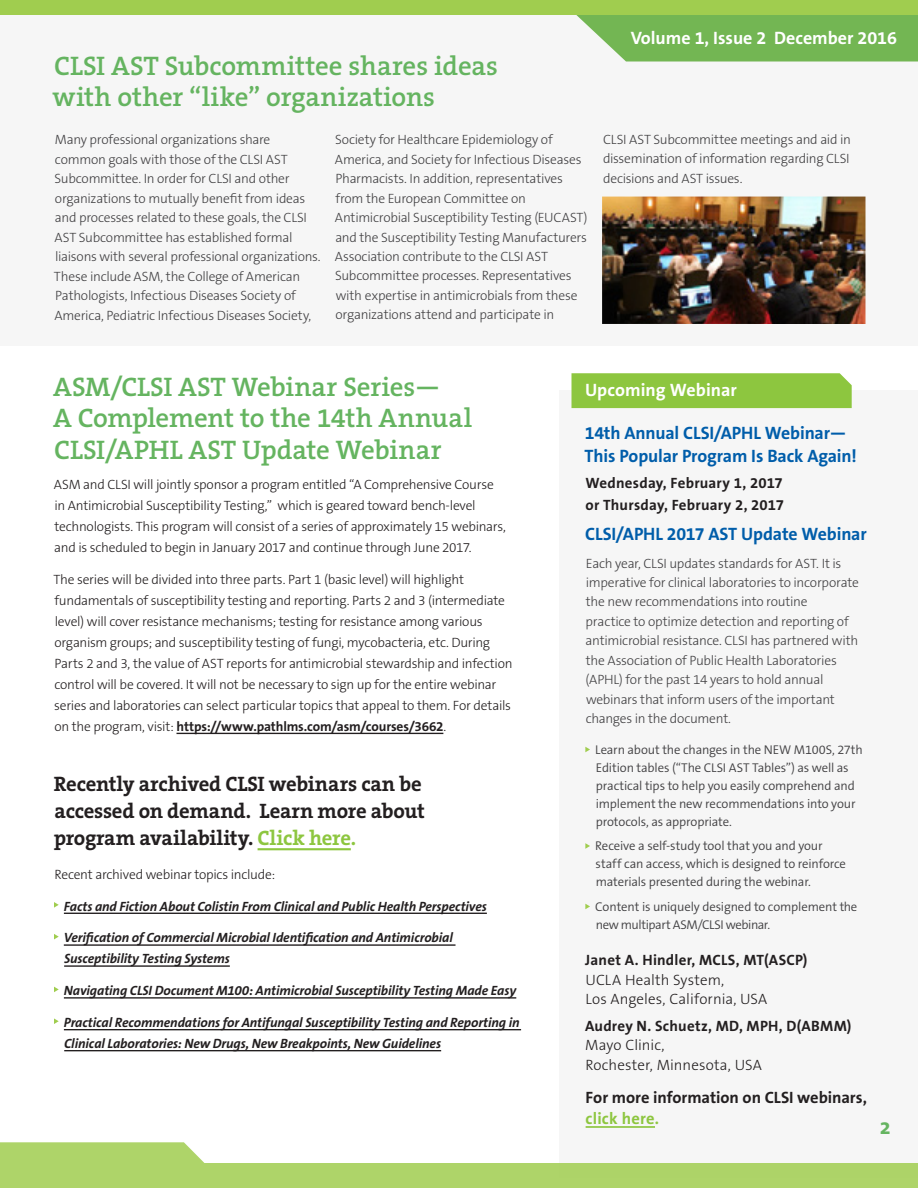
<style>
.page{position:relative;width:918px;height:1188px;background:#fff}
.page>*{position:absolute;margin:0;border:0;box-sizing:border-box;transform-origin:0 0}
.t1{font:600 27px/31.5px "The Serif B6";letter-spacing:-.005em;color:#65b460}
.t2{font:700 22.5px "The Sans";color:#65b460}
.t3{font:700 21px/27px "The Serif B7";letter-spacing:-.015em;color:#231f20}
.t4{font:700 18px/22.5px "The Sans B7";letter-spacing:-.01em;color:#005daa}
.t5{font:700 18px "The Sans B7";color:#fff}
.t6{font:700 16.5px "The Sans B7";letter-spacing:-.005em;color:#231f20}
.t7{font:700 16.5px "The Sans B7";letter-spacing:.015em;color:#8dc63f}
.t8{font:700 15px/22.5px "The Sans B7";letter-spacing:.015em;color:#231f20}
.t9{font:300 15px/19.5px "The Sans B3";letter-spacing:.005em;color:#231f20}
.t10{font:300 13.5px/19.5px "The Sans B3";letter-spacing:-.02em;color:#414042}
.t11{font:300 13.5px/21px "The Sans B3";letter-spacing:-.02em;color:#231f20}
.t12{font:italic 700 13.5px/21px "The Sans B7";letter-spacing:-.01em;color:#231f20}
.t13{font:700 13.5px "The Sans B7";letter-spacing:-.01em;color:#231f20}
.t14{font:300 12.75px/18px "The Sans B4";letter-spacing:-.01em;color:#414042}
.s1{font-family:"The Sans B3";font-weight:300}
.s2{color:#8dc63f}
</style>
<div class="page">
<div style="left:559px;top:390px;width:359px;height:788px;background:#f6f6f6"></div>
<div style="left:0;top:0;width:918px;height:346px;background:#f6f6f6"></div>
<svg style="left:576px;top:15px;width:342px;height:47px;background:#7ebb60"></svg>
<div style="left:0;top:0;width:918px;height:15px;background:#a0cd4f"></div>
<svg style="left:0;top:1142px;width:918px;height:46px"></svg>
<img style="left:602px;top:197px;width:264px;height:127px">
<hr style="left:177px;top:733px;width:266px;height:1px;background:#231f20">
<hr style="left:64px;top:913px;width:423px;height:1px;background:#231f20">
<hr style="left:64px;top:944px;width:392px;height:2px;background:#231f20">
<hr style="left:64px;top:965px;width:166px;height:2px;background:#231f20">
<hr style="left:64px;top:997px;width:452px;height:2px;background:#231f20">
<hr style="left:64px;top:1029px;width:457px;height:1px;background:#231f20">
<hr style="left:64px;top:1050px;width:377px;height:1px;background:#231f20">
<svg style="left:54px;top:902px;width:5px;height:6px"></svg>
<svg style="left:54px;top:934px;width:5px;height:5px"></svg>
<svg style="left:54px;top:987px;width:5px;height:5px"></svg>
<svg style="left:54px;top:1018px;width:5px;height:6px"></svg>
<hr style="left:258px;top:848px;width:93px;height:2px;background:#8dc63f">
<hr style="left:586px;top:1126px;width:69px;height:2px;background:#8dc63f">
<div style="left:572px;top:373px;width:280px;height:35px;background:#8dc63f"></div>
<svg style="left:585px;top:747px;width:5px;height:5px"></svg>
<svg style="left:585px;top:843px;width:5px;height:6px"></svg>
<svg style="left:585px;top:904px;width:5px;height:5px"></svg>
<h3 class="t5" style="left:631px;top:29px;width:268px">Volume 1, Issue 2 December 2016</h3>
<h1 class="t1" style="left:53px;top:51px;width:447px">CLSI AST Subcommittee shares ideas with other “like” organizations</h1>
<p class="t10" style="left:54px;top:131px;width:268px">Many professional organizations share common goals with those of the CLSI AST Subcommittee. In order for CLSI and other organizations to mutually benefit from ideas and processes related to these goals, the CLSI AST Subcommittee has established formal liaisons with several professional organizations.<br>These include ASM, the College of American Pathologists, Infectious Diseases Society of America, Pediatric Infectious Diseases Society,</p>
<p class="t10" style="left:335px;top:131px;width:254px">Society for Healthcare Epidemiology of America, and Society for Infectious Diseases Pharmacists. In addition, representatives from the European Committee on Antimicrobial Susceptibility Testing (EUCAST) and the Susceptibility Testing Manufacturers Association contribute to the CLSI AST Subcommittee processes. Representatives with expertise in antimicrobials from these organizations attend and participate in</p>
<p class="t10" style="left:603px;top:131px;width:249px;text-align:justify">CLSI AST Subcommittee meetings and aid in dissemination of information regarding CLSI decisions and AST issues.</p>
<h1 class="t1" style="left:53px;top:372px;width:421px">ASM/CLSI AST Webinar Series—<br>A Complement to the 14th Annual<br>CLSI/APHL AST Update Webinar</h1>
<p class="t11" style="left:54px;top:475px;width:454px">ASM and CLSI will jointly sponsor a program entitled “A Comprehensive Course in Antimicrobial Susceptibility Testing,” which is geared toward bench-level technologists. This program will consist of a series of approximately 15 webinars, and is scheduled to begin in January 2017 and continue through June 2017.</p>
<p class="t11" style="left:53px;top:570px;width:461px">The series will be divided into three parts. Part 1 (basic level) will highlight fundamentals of susceptibility testing and reporting. Parts 2 and 3 (intermediate level) will cover resistance mechanisms; testing for resistance among various organism groups; and susceptibility testing of fungi, mycobacteria, etc. During Parts 2 and 3, the value of AST reports for antimicrobial stewardship and infection control will be covered. It will not be necessary to sign up for the entire webinar series and laboratories can select particular topics that appeal to them. For details</p>
<p class="t13" style="left:54px;top:719px;width:393px"><span class="s1">on the program, visit:</span> https://www.pathlms.com/asm/courses/3662<span class="s1">.</span></p>
<h3 class="t3" style="left:54px;top:771px;width:373px">Recently archived CLSI webinars can be accessed on demand. Learn more about program availability. <span class="s2">Click here.</span></h3>
<p class="t11" style="left:55px;top:865px;width:222px">Recent archived webinar topics include:</p>
<p class="t12" style="left:64px;top:896px;width:424px">Facts and Fiction About Colistin From Clinical and Public Health Perspectives</p>
<p class="t12" style="left:64px;top:928px;width:391px">Verification of Commercial Microbial Identification and Antimicrobial<br>Susceptibility Testing Systems</p>
<p class="t12" style="left:64px;top:981px;width:454px">Navigating CLSI Document M100: Antimicrobial Susceptibility Testing Made Easy</p>
<p class="t12" style="left:64px;top:1013px;width:457px">Practical Recommendations for Antifungal Susceptibility Testing and Reporting in<br>Clinical Laboratories: New Drugs, New Breakpoints, New Guidelines</p>
<h3 class="t5" style="left:585px;top:381px;width:153px">Upcoming Webinar</h3>
<h3 class="t4" style="left:585px;top:423px;width:274px">14th Annual CLSI/APHL Webinar—<br>This Popular Program Is Back Again!</h3>
<p class="t8" style="left:585px;top:472px;width:200px">Wednesday, February 1, 2017 or Thursday, February 2, 2017</p>
<h3 class="t4" style="left:585px;top:523px;width:283px">CLSI/APHL 2017 AST Update Webinar</h3>
<p class="t10" style="left:585px;top:554px;width:275px">Each year, CLSI updates standards for AST. It is imperative for clinical laboratories to incorporate the new recommendations into routine<br>practice to optimize detection and reporting of antimicrobial resistance. CLSI has partnered with the Association of Public Health Laboratories (APHL) for the past 14 years to hold annual webinars that inform users of the important changes in the document.</p>
<p class="t14" style="left:595px;top:741px;width:269px">Learn about the changes in the NEW M100S, 27th Edition tables (“The CLSI AST Tables”) as well as practical tips to help you easily comprehend and implement the new recommendations into your protocols, as appropriate.</p>
<p class="t14" style="left:595px;top:838px;width:252px">Receive a self-study tool that you and your staff can access, which is designed to reinforce materials presented during the webinar.</p>
<p class="t14" style="left:595px;top:898px;width:264px">Content is uniquely designed to complement the new multipart ASM/CLSI webinar.</p>
<p class="t8" style="left:585px;top:950px;width:224px">Janet A. Hindler, MCLS, MT(ASCP)</p>
<p class="t9" style="left:585px;top:971px;width:184px">UCLA Health System,<br>Los Angeles, California, USA</p>
<p class="t8" style="left:585px;top:1015px;width:268px">Audrey N. Schuetz, MD, MPH, D(ABMM)</p>
<p class="t9" style="left:585px;top:1036px;width:178px">Mayo Clinic,<br>Rochester, Minnesota, USA</p>
<p class="t6" style="left:586px;top:1089px;width:283px">For more information on CLSI webinars,</p>
<p class="t7" style="left:586px;top:1110px;width:75px">click here.</p>
<h2 class="t2" style="left:880px;top:1108px;width:12px">2</h2>
</div>
